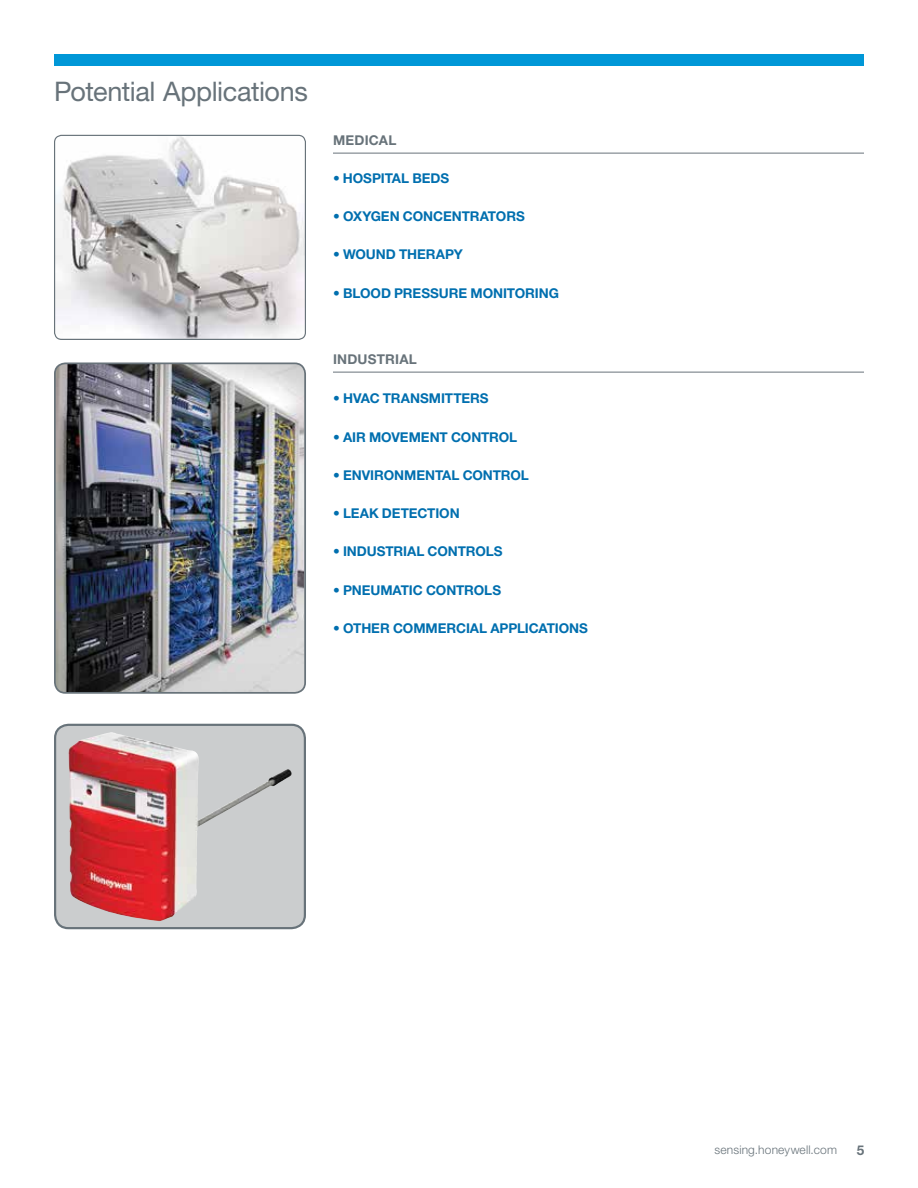
<style>
.page{position:relative;width:918px;height:1188px;background:#fff}
.page>*{position:absolute;margin:0;border:0;box-sizing:border-box;transform-origin:0 0}
.t1{font:27px "Helvetica Neue LT Std";letter-spacing:-.015em;color:#68737a}
.t2{font:700 13.5px "Helvetica Neue LT Std";letter-spacing:-.005em;color:#006faf}
.t3{font:700 13.5px "Helvetica Neue LT Std";letter-spacing:.015em;color:#68737a}
.t4{font:300 12px "Helvetica Neue LT Std";letter-spacing:.015em;color:#68737a}
</style>
<div class="page">
<hr style="left:333px;top:153px;width:531px;height:1px;background:#68737a">
<hr style="left:333px;top:372px;width:531px;height:1px;background:#68737a">
<div style="left:54px;top:54px;width:810px;height:12px;background:#0097d7"></div>
<div style="left:55px;top:725px;width:250px;height:203px;background:#cbcdce;border-radius:13px"></div>
<img style="left:68px;top:732px;width:224px;height:189px">
<div style="left:54px;top:724px;width:252px;height:205px;border:2px solid #68737a;border-radius:13px"></div>
<img style="left:55px;top:135px;width:250px;height:204px">
<div style="left:54px;top:135px;width:252px;height:205px;border:1px solid #68737a;border-radius:7px"></div>
<img style="left:57px;top:365px;width:247px;height:327px">
<div style="left:54px;top:362px;width:252px;height:332px;border:2px solid #68737a;border-radius:11px"></div>
<h1 class="t1" style="left:54px;top:76px;width:255px">Potential Applications</h1>
<p class="t3" style="left:333px;top:131px;width:65px">MEDICAL</p>
<p class="t2" style="left:333px;top:170px;width:29px">• HOSPI</p>
<p class="t2" style="left:385px;top:170px;width:56px">TAL BEDS</p>
<p class="t2" style="left:333px;top:208px;width:174px">• OXYGEN CON CENTRATORS</p>
<p class="t2" style="left:333px;top:246px;width:34px">• WOUND</p>
<p class="t2" style="left:399px;top:246px;width:65px">THERAPY</p>
<p class="t2" style="left:333px;top:284px;width:21px">• BLOOD</p>
<p class="t2" style="left:394px;top:284px;width:38px">PRESSUR</p>
<p class="t2" style="left:459px;top:284px;width:22px">E MONI</p>
<p class="t2" style="left:507px;top:284px;width:18px">TORING</p>
<p class="t3" style="left:333px;top:350px;width:15px">INDUS</p>
<p class="t3" style="left:377px;top:350px;width:37px">TRIAL</p>
<p class="t2" style="left:333px;top:390px;width:78px">• HVAC TRANSMITT</p>
<p class="t2" style="left:462px;top:390px;width:28px">ERS</p>
<p class="t2" style="left:333px;top:428px;width:19px">• AIR</p>
<p class="t2" style="left:369px;top:428px;width:131px">MOVEMENT CONTROL</p>
<p class="t2" style="left:333px;top:467px;width:48px">• ENVIRONM</p>
<p class="t2" style="left:416px;top:467px;width:95px">ENTAL CONTROL</p>
<p class="t2" style="left:333px;top:505px;width:111px">• LEAK DETECTION</p>
<p class="t2" style="left:333px;top:543px;width:25px">• INDUS</p>
<p class="t2" style="left:385px;top:543px;width:91px">TRIAL CONTROLS</p>
<p class="t2" style="left:333px;top:581px;width:142px">• PNEUMATIC CONTROLS</p>
<p class="t2" style="left:333px;top:620px;width:83px">• OTHER COMM</p>
<p class="t2" style="left:438px;top:620px;width:70px">ERCIAL APPLI</p>
<p class="t2" style="left:529px;top:620px;width:35px">CATIONS</p>
<p class="t4" style="left:714px;top:1143px;width:124px">sensing.honeywell.com</p>
<p class="t3" style="left:857px;top:1142px;width:9px">5</p>
</div>
